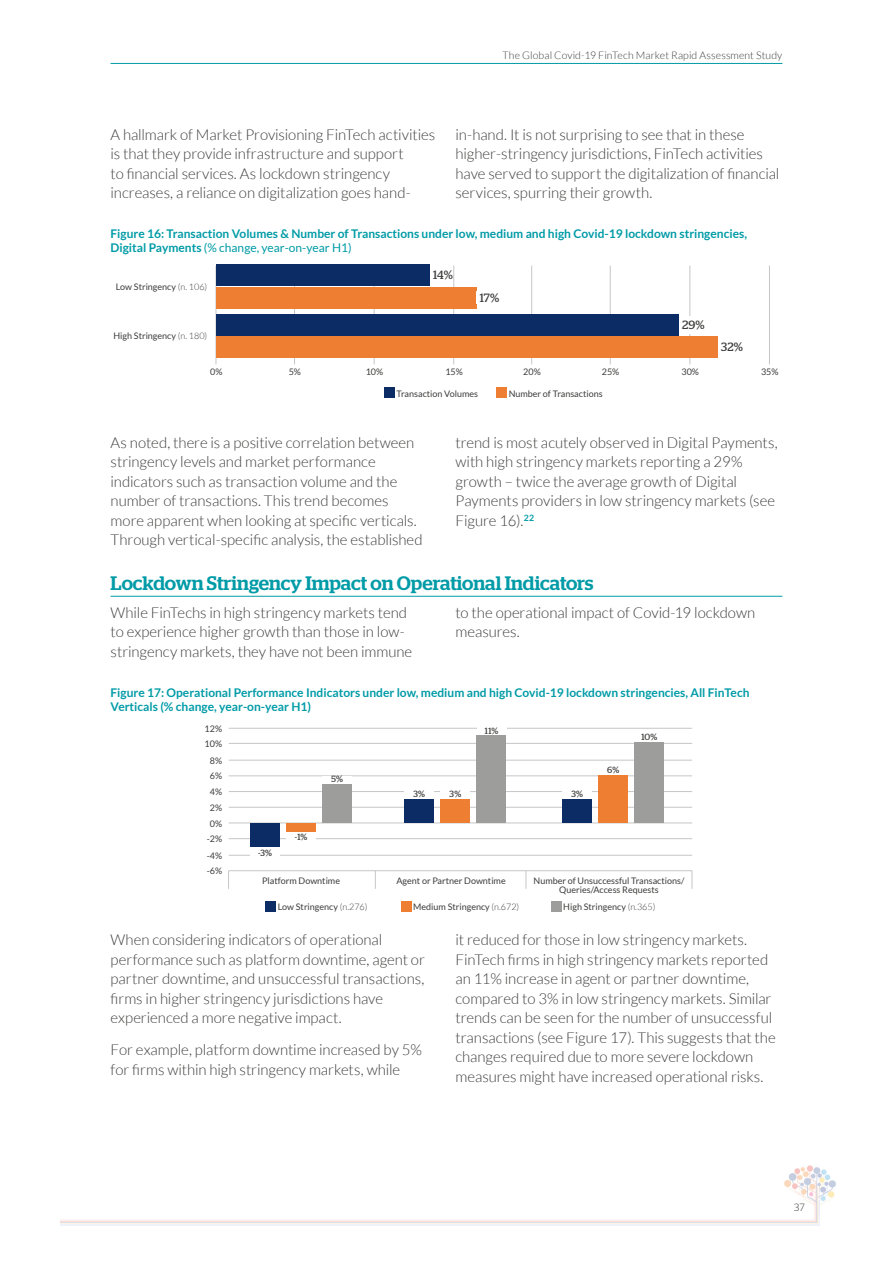
<style>
.page{position:relative;width:893px;height:1263px;background:#fff}
.page>*{position:absolute;margin:0;border:0;box-sizing:border-box;transform-origin:0 0}
.t1{font:500 19.5px "Stag";letter-spacing:-.005em;color:#009ba7}
.t2{font:300 15px/19.5px "Lato";letter-spacing:-.005em;color:#3c3c3b}
.t3{font:700 12px/14.4px "Lato";color:#009ba7}
.t4{font:12px "Stag";color:#3c3c3b}
.t5{font:300 10.5px "Lato";letter-spacing:.01em;color:#3c3c3b}
.t6{font:300 10.5px "Stag Sans";color:#3c3c3b}
.t7{font:9px/15.8px "Lato";color:#3c3c3b;text-align:center}
.t8{font:9px "Stag";color:#3c3c3b}
.s1{font-weight:400}
.s2{font-weight:300}
</style>
<div class="page">
<hr style="left:111px;top:63px;width:671px;height:1px;background:#009ba7">
<img style="left:61px;top:1165px;width:775px;height:61px">
<hr style="left:111px;top:596px;width:671px;height:1px;background:#009ba7">
<hr style="left:216px;top:266px;width:1px;height:98px;background:#c6c6c6">
<hr style="left:531px;top:266px;width:1px;height:98px;background:#c6c6c6">
<hr style="left:374px;top:266px;width:1px;height:98px;background:#c6c6c6">
<hr style="left:689px;top:266px;width:1px;height:98px;background:#c6c6c6">
<hr style="left:294px;top:266px;width:1px;height:98px;background:#c6c6c6">
<hr style="left:610px;top:266px;width:1px;height:98px;background:#c6c6c6">
<hr style="left:453px;top:266px;width:1px;height:98px;background:#c6c6c6">
<hr style="left:769px;top:266px;width:1px;height:98px;background:#c6c6c6">
<div style="left:384px;top:387px;width:11px;height:10px;background:#0c2c65"></div>
<div style="left:496px;top:387px;width:11px;height:10px;background:#ee7e32"></div>
<div style="left:216px;top:265px;width:214px;height:21px;background:#0c2c65"></div>
<div style="left:216px;top:287px;width:260px;height:21px;background:#ee7e32"></div>
<div style="left:216px;top:314px;width:463px;height:21px;background:#0c2c65"></div>
<div style="left:216px;top:337px;width:502px;height:21px;background:#ee7e32"></div>
<div style="left:679px;top:316px;width:27px;height:17px;background:#fff"></div>
<hr style="left:229px;top:855px;width:463px;height:1px;background:#c6c6c6">
<hr style="left:229px;top:870px;width:463px;height:1px;background:#c6c6c6">
<hr style="left:229px;top:760px;width:463px;height:1px;background:#c6c6c6">
<hr style="left:229px;top:743px;width:463px;height:1px;background:#c6c6c6">
<hr style="left:229px;top:728px;width:463px;height:1px;background:#c6c6c6">
<hr style="left:229px;top:791px;width:463px;height:1px;background:#c6c6c6">
<hr style="left:229px;top:775px;width:463px;height:1px;background:#c6c6c6">
<hr style="left:229px;top:807px;width:463px;height:1px;background:#c6c6c6">
<hr style="left:229px;top:822px;width:463px;height:1px;background:#c6c6c6">
<hr style="left:229px;top:838px;width:463px;height:1px;background:#c6c6c6">
<div style="left:250px;top:847px;width:30px;height:10px;background:#fff"></div>
<div style="left:286px;top:831px;width:30px;height:9px;background:#fff"></div>
<div style="left:250px;top:823px;width:30px;height:24px;background:#0c2c65"></div>
<div style="left:286px;top:823px;width:30px;height:8px;background:#ee7e32"></div>
<div style="left:322px;top:784px;width:30px;height:39px;background:#9d9d9c"></div>
<div style="left:440px;top:791px;width:30px;height:8px;background:#fff"></div>
<div style="left:404px;top:790px;width:30px;height:9px;background:#fff"></div>
<div style="left:441px;top:799px;width:29px;height:24px;background:#ee7e32"></div>
<div style="left:404px;top:799px;width:30px;height:24px;background:#0c2c65"></div>
<div style="left:477px;top:727px;width:29px;height:9px;background:#fff"></div>
<div style="left:477px;top:736px;width:29px;height:87px;background:#9d9d9c"></div>
<div style="left:562px;top:791px;width:30px;height:8px;background:#fff"></div>
<div style="left:598px;top:775px;width:30px;height:48px;background:#ee7e32"></div>
<div style="left:562px;top:799px;width:30px;height:24px;background:#0c2c65"></div>
<div style="left:634px;top:742px;width:30px;height:81px;background:#9d9d9c"></div>
<div style="left:265px;top:901px;width:11px;height:10px;background:#0c2c65"></div>
<div style="left:401px;top:901px;width:10px;height:10px;background:#ee7e32"></div>
<div style="left:551px;top:901px;width:11px;height:10px;background:#9d9d9c"></div>
<svg style="left:228px;top:871px;width:1px;height:18px"></svg>
<svg style="left:375px;top:871px;width:1px;height:18px"></svg>
<svg style="left:526px;top:871px;width:1px;height:18px"></svg>
<svg style="left:692px;top:871px;width:1px;height:18px"></svg>
<p class="t5" style="left:502px;top:49px;width:281px">The Global Covid-19 FinTech Market Rapid Assessment Study</p>
<p class="t2" style="left:111px;top:125px;width:326px">A hallmark of Market Provisioning FinTech activities is that they provide infrastructure and support<br>to financial services. As lockdown stringency increases, a reliance on digitalization goes hand-</p>
<p class="t2" style="left:455px;top:125px;width:325px">in-hand. It is not surprising to see that in these higher-stringency jurisdictions, FinTech activities have served to support the digitalization of financial services, spurring their growth.</p>
<p class="t3" style="left:111px;top:226px;width:638px">Figure 16: Transaction Volumes &amp; Number of Transactions under low, medium and high Covid-19 lockdown stringencies,<br>Digital Payments <span class="s1">(% change, year-on-year H1)</span></p>
<p class="t7" style="left:116px;top:278px;width:93px">Low Stringency <span class="s2">(n. 106)</span></p>
<p class="t7" style="left:113px;top:328px;width:95px">High Stringency <span class="s2">(n. 180)</span></p>
<p class="t4" style="left:433px;top:268px;width:21px">14%</p>
<p class="t4" style="left:480px;top:291px;width:21px">17%</p>
<p class="t4" style="left:682px;top:318px;width:24px">29%</p>
<p class="t4" style="left:721px;top:340px;width:23px">32%</p>
<p class="t7" style="left:210px;top:364px;width:14px">0%</p>
<p class="t7" style="left:289px;top:364px;width:14px">5%</p>
<p class="t7" style="left:366px;top:364px;width:19px">10%</p>
<p class="t7" style="left:445px;top:364px;width:19px">15%</p>
<p class="t7" style="left:523px;top:364px;width:19px">20%</p>
<p class="t7" style="left:602px;top:364px;width:19px">25%</p>
<p class="t7" style="left:681px;top:364px;width:19px">30%</p>
<p class="t7" style="left:761px;top:364px;width:19px">35%</p>
<p class="t7" style="left:397px;top:386px;width:83px">Transaction Volumes</p>
<p class="t7" style="left:509px;top:386px;width:95px">Number of Transactions</p>
<p class="t2" style="left:111px;top:432px;width:314px">As noted, there is a positive correlation between stringency levels and market performance indicators such as transaction volume and the number of transactions. This trend becomes more apparent when looking at specific verticals.<br>Through vertical-specific analysis, the established</p>
<p class="t2" style="left:455px;top:432px;width:324px">trend is most acutely observed in Digital Payments, with high stringency markets reporting a 29% growth – twice the average growth of Digital Payments providers in low stringency markets (see Figure 16).<sup>22</sup></p>
<h1 class="t1" style="left:111px;top:571px;width:484px">Lockdown Stringency Impact on Operational Indicators</h1>
<p class="t2" style="left:111px;top:603px;width:303px">While FinTechs in high stringency markets tend to experience higher growth than those in low&shy;stringency markets, they have not been immune</p>
<p class="t2" style="left:455px;top:603px;width:301px">to the operational impact of Covid-19 lockdown measures.</p>
<p class="t3" style="left:111px;top:685px;width:640px">Figure 17: Operational Performance Indicators under low, medium and high Covid-19 lockdown stringencies, All FinTech<br>Verticals (% change, year-on-year H1)</p>
<p class="t7" style="left:205px;top:721px;width:19px">12%</p>
<p class="t7" style="left:205px;top:736px;width:19px">10%</p>
<p class="t7" style="left:210px;top:752px;width:14px">8%</p>
<p class="t7" style="left:210px;top:768px;width:14px">6%</p>
<p class="t7" style="left:207px;top:800px;width:17px">2%<br>0% -2%</p>
<p class="t7" style="left:210px;top:784px;width:14px">4%</p>
<p class="t7" style="left:207px;top:848px;width:17px;text-align:left">-4% -6%</p>
<p class="t8" style="left:258px;top:848px;width:15px">-3%</p>
<p class="t8" style="left:295px;top:831px;width:14px">-1%</p>
<p class="t8" style="left:331px;top:774px;width:13px">5%</p>
<p class="t8" style="left:414px;top:788px;width:13px">3%</p>
<p class="t8" style="left:450px;top:789px;width:13px">3%</p>
<p class="t8" style="left:485px;top:725px;width:15px">11%</p>
<p class="t8" style="left:571px;top:789px;width:13px">3%</p>
<p class="t8" style="left:607px;top:765px;width:14px">6%</p>
<p class="t8" style="left:641px;top:732px;width:18px">10%</p>
<p class="t7" style="left:262px;top:873px;width:79px">Platform Downtime</p>
<p class="t7" style="left:396px;top:873px;width:111px">Agent or Partner Downtime</p>
<p class="t7" style="left:534px;top:876px;width:152px;line-height:9px">Number of Unsuccessful Transactions/<br>Queries/Access Requests</p>
<p class="t7" style="left:278px;top:899px;width:91px">Low Stringency <span class="s2">(n.276)</span></p>
<p class="t7" style="left:413px;top:899px;width:108px">Medium Stringency <span class="s2">(n.672)</span></p>
<p class="t7" style="left:563px;top:899px;width:94px">High Stringency <span class="s2">(n.365)</span></p>
<p class="t2" style="left:111px;top:930px;width:316px">When considering indicators of operational performance such as platform downtime, agent or partner downtime, and unsuccessful transactions, firms in higher stringency jurisdictions have experienced a more negative impact.</p>
<p class="t2" style="left:111px;top:1040px;width:313px">For example, platform downtime increased by 5% for firms within high stringency markets, while</p>
<p class="t2" style="left:455px;top:930px;width:322px">it reduced for those in low stringency markets.<br>FinTech firms in high stringency markets reported an 11% increase in agent or partner downtime, compared to 3% in low stringency markets. Similar trends can be seen for the number of unsuccessful transactions (see Figure 17). This suggests that the changes required due to more severe lockdown measures might have increased operational risks.</p>
<p class="t6" style="left:794px;top:1201px;width:12px">37</p>
</div>
